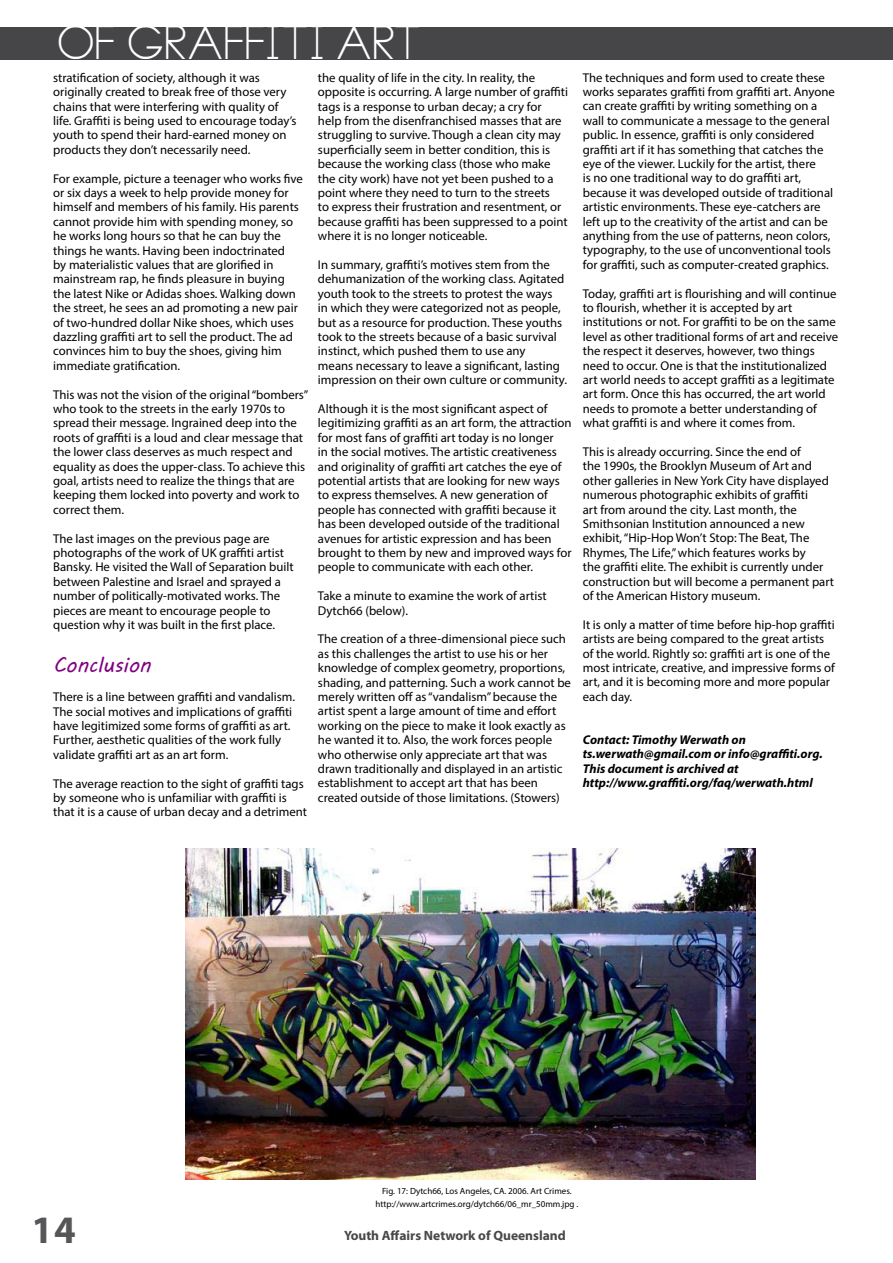
<style>
.page{position:relative;width:893px;height:1263px;background:#fff}
.page>*{position:absolute;margin:0;border:0;box-sizing:border-box;transform-origin:0 0}
.t1{font:700 39px "Myriad Pro";color:#565659}
.t2{font:37.5px "Thin Linesand Curves";letter-spacing:.025em;color:#fff}
.t3{font:21px "MV Boli";color:#800080}
.t4{font:700 13.5px "Myriad Pro";color:#48484a}
.t5{font:12.75px/14.4px "Myriad Pro";color:#000}
.t6{font:italic 700 12.75px/14.4px "Myriad Pro";color:#000}
.t7{font:9px/13.5px "Myriad Pro";color:#000;text-align:center}
</style>
<div class="page">
<div style="left:0;top:27px;width:893px;height:32px;background:#464547"></div>
<img style="left:186px;top:849px;width:570px;height:330px">
<h2 class="t2" style="left:57px;top:18px;width:365px">OF GRAFFITI ART</h2>
<p class="t5" style="left:53px;top:70px;width:245px">stratification of society, although it was originally created to break free of those very chains that were interfering with quality of life. Graffiti is being used to encourage today’s youth to spend their hard-earned money on products they don’t necessarily need.</p>
<p class="t5" style="left:53px;top:171px;width:251px">For example, picture a teenager who works five or six days a week to help provide money for himself and members of his family. His parents cannot provide him with spending money, so he works long hours so that he can buy the things he wants. Having been indoctrinated<br>by materialistic values that are glorified in mainstream rap, he finds pleasure in buying the latest Nike or Adidas shoes. Walking down the street, he sees an ad promoting a new pair of two-hundred dollar Nike shoes, which uses dazzling graffiti art to sell the product. The ad convinces him to buy the shoes, giving him immediate gratification.</p>
<p class="t5" style="left:53px;top:387px;width:257px">This was not the vision of the original “bombers” who took to the streets in the early 1970s to spread their message. Ingrained deep into the roots of graffiti is a loud and clear message that the lower class deserves as much respect and equality as does the upper-class. To achieve this goal, artists need to realize the things that are keeping them locked into poverty and work to correct them.</p>
<p class="t5" style="left:53px;top:531px;width:242px">The last images on the previous page are photographs of the work of UK graffiti artist Bansky. He visited the Wall of Separation built between Palestine and Israel and sprayed a number of politically-motivated works. The pieces are meant to encourage people to question why it was built in the first place.</p>
<h3 class="t3" style="left:53px;top:651px;width:99px">Conclusion</h3>
<p class="t5" style="left:53px;top:689px;width:244px">There is a line between graffiti and vandalism.<br>The social motives and implications of graffiti have legitimized some forms of graffiti as art.<br>Further, aesthetic qualities of the work fully validate graffiti art as an art form.</p>
<p class="t5" style="left:53px;top:776px;width:255px">The average reaction to the sight of graffiti tags by someone who is unfamiliar with graffiti is that it is a cause of urban decay and a detriment</p>
<p class="t5" style="left:318px;top:70px;width:252px">the quality of life in the city. In reality, the opposite is occurring. A large number of graffiti tags is a response to urban decay; a cry for help from the disenfranchised masses that are struggling to survive. Though a clean city may superficially seem in better condition, this is because the working class (those who make the city work) have not yet been pushed to a point where they need to turn to the streets<br>to express their frustration and resentment, or because graffiti has been suppressed to a point where it is no longer noticeable.</p>
<p class="t5" style="left:318px;top:257px;width:251px">In summary, graffiti’s motives stem from the dehumanization of the working class. Agitated youth took to the streets to protest the ways<br>in which they were categorized not as people, but as a resource for production. These youths took to the streets because of a basic survival instinct, which pushed them to use any<br>means necessary to leave a significant, lasting impression on their own culture or community.</p>
<p class="t5" style="left:318px;top:401px;width:255px">Although it is the most significant aspect of legitimizing graffiti as an art form, the attraction for most fans of graffiti art today is no longer<br>in the social motives. The artistic creativeness and originality of graffiti art catches the eye of potential artists that are looking for new ways to express themselves. A new generation of people has connected with graffiti because it has been developed outside of the traditional avenues for artistic expression and has been brought to them by new and improved ways for people to communicate with each other.</p>
<p class="t5" style="left:318px;top:588px;width:230px">Take a minute to examine the work of artist<br>Dytch66 (below).</p>
<p class="t5" style="left:318px;top:632px;width:255px">The creation of a three-dimensional piece such as this challenges the artist to use his or her knowledge of complex geometry, proportions, shading, and patterning. Such a work cannot be merely written off as “vandalism” because the artist spent a large amount of time and effort working on the piece to make it look exactly as he wanted it to. Also, the work forces people who otherwise only appreciate art that was drawn traditionally and displayed in an artistic establishment to accept art that has been created outside of those limitations. (Stowers)</p>
<p class="t5" style="left:583px;top:70px;width:253px">The techniques and form used to create these works separates graffiti from graffiti art. Anyone can create graffiti by writing something on a wall to communicate a message to the general public. In essence, graffiti is only considered graffiti art if it has something that catches the eye of the viewer. Luckily for the artist, there<br>is no one traditional way to do graffiti art, because it was developed outside of traditional artistic environments. These eye-catchers are left up to the creativity of the artist and can be anything from the use of patterns, neon colors, typography, to the use of unconventional tools for graffiti, such as computer-created graphics.</p>
<p class="t5" style="left:583px;top:286px;width:257px">Today, graffiti art is flourishing and will continue to flourish, whether it is accepted by art institutions or not. For graffiti to be on the same level as other traditional forms of art and receive the respect it deserves, however, two things need to occur. One is that the institutionalized art world needs to accept graffiti as a legitimate art form. Once this has occurred, the art world needs to promote a better understanding of what graffiti is and where it comes from.</p>
<p class="t5" style="left:583px;top:444px;width:253px">This is already occurring. Since the end of<br>the 1990s, the Brooklyn Museum of Art and other galleries in New York City have displayed numerous photographic exhibits of graffiti<br>art from around the city. Last month, the Smithsonian Institution announced a new exhibit, “Hip-Hop Won’t Stop: The Beat, The Rhymes, The Life,” which features works by<br>the graffiti elite. The exhibit is currently under construction but will become a permanent part of the American History museum.</p>
<p class="t5" style="left:583px;top:617px;width:254px">It is only a matter of time before hip-hop graffiti artists are being compared to the great artists of the world. Rightly so: graffiti art is one of the most intricate, creative, and impressive forms of art, and it is becoming more and more popular each day.</p>
<p class="t6" style="left:583px;top:732px;width:241px">Contact: Timothy Werwath on ts.werwath@gmail.com or info@graffiti.org.<br>This document is archived at http://www.graffiti.org/faq/werwath.html</p>
<h1 class="t1" style="left:32px;top:1205px;width:46px">14</h1>
<p class="t7" style="left:375px;top:1184px;width:204px">Fig. 17: Dytch66, Los Angeles, CA. 2006. Art Crimes. http://www.artcrimes.org/dytch66/06_mr_50mm.jpg .</p>
<p class="t4" style="left:344px;top:1227px;width:223px">Youth Affairs Network of Queensland</p>
</div>
